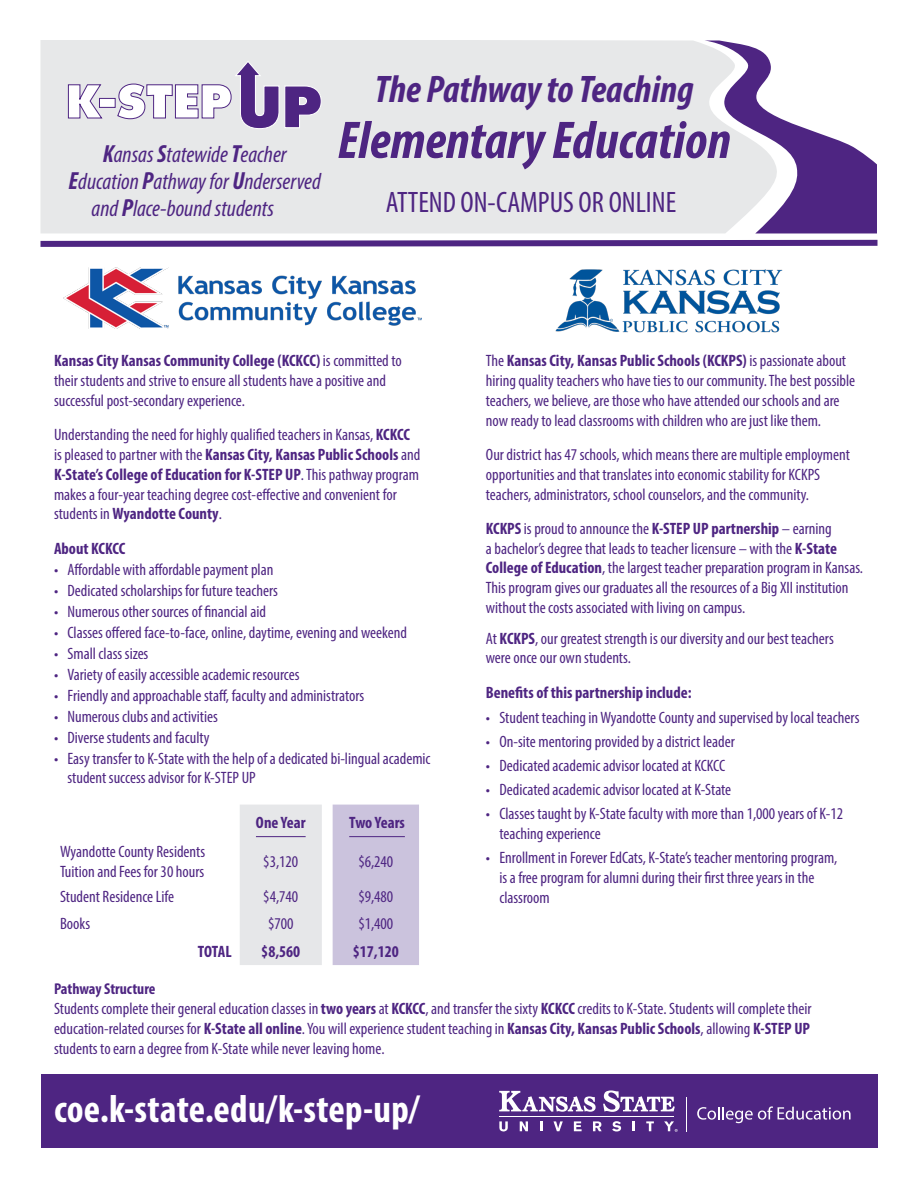
<style>
.page{position:relative;width:918px;height:1188px;background:#fff}
.page>*{position:absolute;margin:0;border:0;box-sizing:border-box;transform-origin:0 0}
.t1{font:italic 700 condensed 53.4px "Myriad Pro";color:#4e2582}
.t2{font:700 condensed 39px "Myriad Pro";letter-spacing:.005em;color:#fff}
.t3{font:italic 700 condensed 38.55px "Myriad Pro";color:#4e2582}
.t4{font:condensed 29.7px "Myriad Pro";color:#4e2582}
.t5{font:italic condensed 23.25px "Myriad Pro";color:#4e2582}
.t6{font:condensed 16.5px/19.8px "Myriad Pro";color:#4e2582}
.t7{font:700 condensed 16.5px "Myriad Pro";color:#4e2582}
.t8{font:700 condensed 15.75px "Myriad Pro";color:#4e2582}
.s1{font-weight:700;font-size:24.9px}
.s2{font-weight:700}
</style>
<div class="page">
<div style="left:41px;top:1074px;width:837px;height:74px;background:#4e2582"></div>
<hr style="left:687px;top:1097px;width:1px;height:34px;background:#fff">
<svg style="left:697px;top:1106px;width:154px;height:17px"></svg>
<hr style="left:499px;top:1116px;width:175px;height:1px;background:#fff">
<svg style="left:499px;top:1091px;width:97px;height:21px"></svg>
<svg style="left:603px;top:1090px;width:72px;height:22px"></svg>
<svg style="left:499px;top:1121px;width:9px;height:10px"></svg>
<svg style="left:520px;top:1121px;width:8px;height:10px"></svg>
<svg style="left:540px;top:1121px;width:2px;height:10px"></svg>
<svg style="left:554px;top:1121px;width:9px;height:10px"></svg>
<svg style="left:574px;top:1121px;width:8px;height:10px"></svg>
<svg style="left:593px;top:1121px;width:9px;height:10px"></svg>
<svg style="left:612px;top:1121px;width:9px;height:10px"></svg>
<svg style="left:633px;top:1121px;width:2px;height:10px"></svg>
<svg style="left:646px;top:1121px;width:8px;height:10px"></svg>
<svg style="left:664px;top:1121px;width:14px;height:11px"></svg>
<div style="left:240px;top:805px;width:82px;height:160px;background:#e6e7e9"></div>
<div style="left:333px;top:805px;width:86px;height:160px;background:#cbc3dd"></div>
<hr style="left:256px;top:836px;width:50px;height:1px;background:#4e2582">
<hr style="left:349px;top:836px;width:56px;height:1px;background:#4e2582">
<svg style="left:40px;top:40px;width:838px;height:207px;background:#d8d4e0"></svg>
<img style="left:555px;top:269px;width:228px;height:63px">
<img style="left:64px;top:268px;width:357px;height:61px">
<p class="t5" style="left:103px;top:141px;width:185px"><span class="s1">K</span>ansas <span class="s1">S</span>tatewide <span class="s1">T</span>eacher</p>
<p class="t5" style="left:69px;top:167px;width:254px"><span class="s1">E</span>ducation <span class="s1">P</span>athway for <span class="s1">U</span>nderserved</p>
<p class="t5" style="left:92px;top:194px;width:184px">and <span class="s1">P</span>lace-bound students</p>
<p class="t3" style="left:375px;top:65px;width:320px">The Pathway to Teaching</p>
<p class="t1" style="left:338px;top:107px;width:395px">Elementary Education</p>
<p class="t4" style="left:386px;top:185px;width:292px">ATTEND ON-CAMPUS OR ONLINE</p>
<p class="t6" style="left:54px;top:351px;width:349px"><span class="s2">Kansas City Kansas Community College (KCKCC)</span> is committed to their students and strive to ensure all students have a positive and successful post-secondary experience.</p>
<p class="t6" style="left:54px;top:425px;width:368px">Understanding the need for highly qualified teachers in Kansas, <span class="s2">KCKCC </span>is pleased to partner with the <span class="s2">Kansas City, Kansas Public Schools</span> and <span class="s2">K-State’s College of Education for K-STEP UP</span>. This pathway program makes a four-year teaching degree cost-effective and convenient for students in <span class="s2">Wyandotte County</span>.</p>
<p class="t7" style="left:54px;top:538px;width:73px">About KCKCC</p>
<p class="t6" style="left:54px;top:559px;width:221px">• Affordable with affordable payment plan</p>
<p class="t6" style="left:54px;top:580px;width:225px">• Dedicated scholarships for future teachers</p>
<p class="t6" style="left:54px;top:601px;width:214px">• Numerous other sources of financial aid</p>
<p class="t6" style="left:54px;top:622px;width:354px">• Classes offered face-to-face, online, daytime, evening and weekend</p>
<p class="t6" style="left:54px;top:643px;width:96px">• Small class sizes</p>
<p class="t6" style="left:54px;top:664px;width:247px">• Variety of easily accessible academic resources</p>
<p class="t6" style="left:54px;top:685px;width:312px">• Friendly and approachable staff, faculty and administrators</p>
<p class="t6" style="left:54px;top:706px;width:165px">• Numerous clubs and activities</p>
<p class="t6" style="left:54px;top:727px;width:157px">• Diverse students and faculty</p>
<p class="t6" style="left:68px;top:748px;width:365px;text-indent:-14px">• Easy transfer to K-State with the help of a dedicated bi-lingual academic student success advisor for K-STEP UP</p>
<p class="t7" style="left:256px;top:812px;width:51px">One Year</p>
<p class="t7" style="left:349px;top:812px;width:57px">Two Years</p>
<p class="t6" style="left:60px;top:841px;width:147px">Wyandotte County Residents<br>Tuition and Fees for 30 hours</p>
<p class="t6" style="left:263px;top:851px;width:36px">$3,120</p>
<p class="t6" style="left:358px;top:851px;width:36px">$6,240</p>
<p class="t6" style="left:60px;top:887px;width:116px">Student Residence Life</p>
<p class="t6" style="left:263px;top:887px;width:36px">$4,740</p>
<p class="t6" style="left:358px;top:887px;width:36px">$9,480</p>
<p class="t6" style="left:60px;top:914px;width:32px">Books</p>
<p class="t6" style="left:268px;top:914px;width:27px">$700</p>
<p class="t6" style="left:358px;top:914px;width:36px">$1,400</p>
<p class="t7" style="left:198px;top:941px;width:35px">TOTAL</p>
<p class="t7" style="left:261px;top:941px;width:40px">$8,560</p>
<p class="t7" style="left:353px;top:941px;width:48px">$17,120</p>
<p class="t6" style="left:486px;top:351px;width:371px">The <span class="s2">Kansas City, Kansas Public Schools (KCKPS)</span> is passionate about hiring quality teachers who have ties to our community. The best possible teachers, we believe, are those who have attended our schools and are now ready to lead classrooms with children who are just like them.</p>
<p class="t6" style="left:486px;top:444px;width:366px">Our district has 47 schools, which means there are multiple employment opportunities and that translates into economic stability for KCKPS teachers, administrators, school counselors, and the community.</p>
<p class="t6" style="left:486px;top:518px;width:379px"><span class="s2">KCKPS</span> is proud to announce the <span class="s2">K-STEP UP partnership</span> – earning<br>a bachelor’s degree that leads to teacher licensure – with the <span class="s2">K-State College of Education</span>, the largest teacher preparation program in Kansas.<br>This program gives our graduates all the resources of a Big XII institution without the costs associated with living on campus.</p>
<p class="t6" style="left:486px;top:628px;width:349px">At <span class="s2">KCKPS</span>, our greatest strength is our diversity and our best teachers were once our own students.</p>
<p class="t7" style="left:486px;top:682px;width:207px">Benefits of this partnership include:</p>
<p class="t6" style="left:486px;top:708px;width:375px">• Student teaching in Wyandotte County and supervised by local teachers</p>
<p class="t6" style="left:486px;top:732px;width:250px">• On-site mentoring provided by a district leader</p>
<p class="t6" style="left:486px;top:756px;width:241px">• Dedicated academic advisor located at KCKCC</p>
<p class="t6" style="left:486px;top:780px;width:247px">• Dedicated academic advisor located at K-State</p>
<p class="t6" style="left:499px;top:804px;width:345px;text-indent:-14px">• Classes taught by K-State faculty with more than 1,000 years of K-12 teaching experience</p>
<p class="t6" style="left:499px;top:848px;width:340px;text-indent:-14px">• Enrollment in Forever EdCats, K-State’s teacher mentoring program, is a free program for alumni during their first three years in the classroom</p>
<p class="t8" style="left:54px;top:979px;width:103px">Pathway Structure</p>
<p class="t6" style="left:54px;top:999px;width:759px;text-align:justify">Students complete their general education classes in <span class="s2">two years</span> at <span class="s2">KCKCC</span>, and transfer the sixty <span class="s2">KCKCC</span> credits to K-State. Students will complete their education-related courses for <span class="s2">K-State all online</span>. You will experience student teaching in <span class="s2">Kansas City, Kansas Public Schools</span>, allowing <span class="s2">K-STEP UP </span>students to earn a degree from K-State while never leaving home.</p>
<p class="t2" style="left:54px;top:1084px;width:367px">coe.k-state.edu/k-step-up/</p>
</div>
